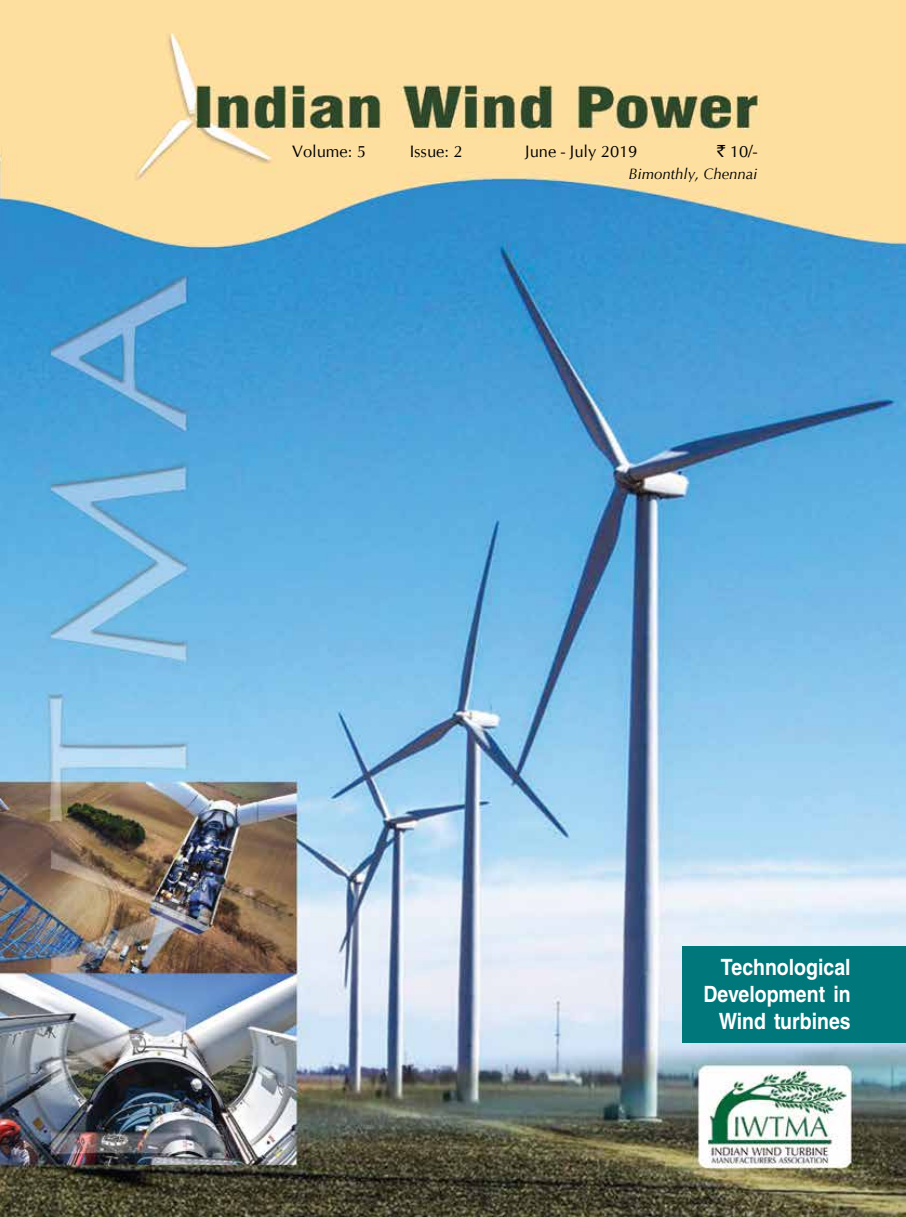
<style>
.page{position:relative;width:906px;height:1217px;background:#fff}
.page>*{position:absolute;margin:0;border:0;box-sizing:border-box;transform-origin:0 0}
.t1{font:700 22.35px/27px "Helvetica LT Std";color:#fff;text-align:right;scale:.87 1}
.t2{font:16.5px "CG Omega";color:#000}
.t3{font:italic 15px "CG Omega";color:#000}
.s1{font-family:"Rupee Foradian"}
</style>
<div class="page">
<img style="left:0;top:0;width:906px;height:1216px">
<div style="left:682px;top:946px;width:224px;height:96px;background:#00777a"></div>
<p class="t2" style="left:292px;top:142px;width:75px">Volume: 5</p>
<p class="t2" style="left:410px;top:142px;width:54px">Issue: 2</p>
<p class="t2" style="left:525px;top:142px;width:114px">June - July 2019</p>
<p class="t2" style="left:717px;top:142px;width:42px"><span class="s1">`</span> 10/-</p>
<p class="t3" style="left:628px;top:165px;width:130px">Bimonthly, Chennai</p>
<p class="t1" style="left:703px;top:952px;width:171px">Technological<br>Development in<br>Wind turbines</p>
</div>
